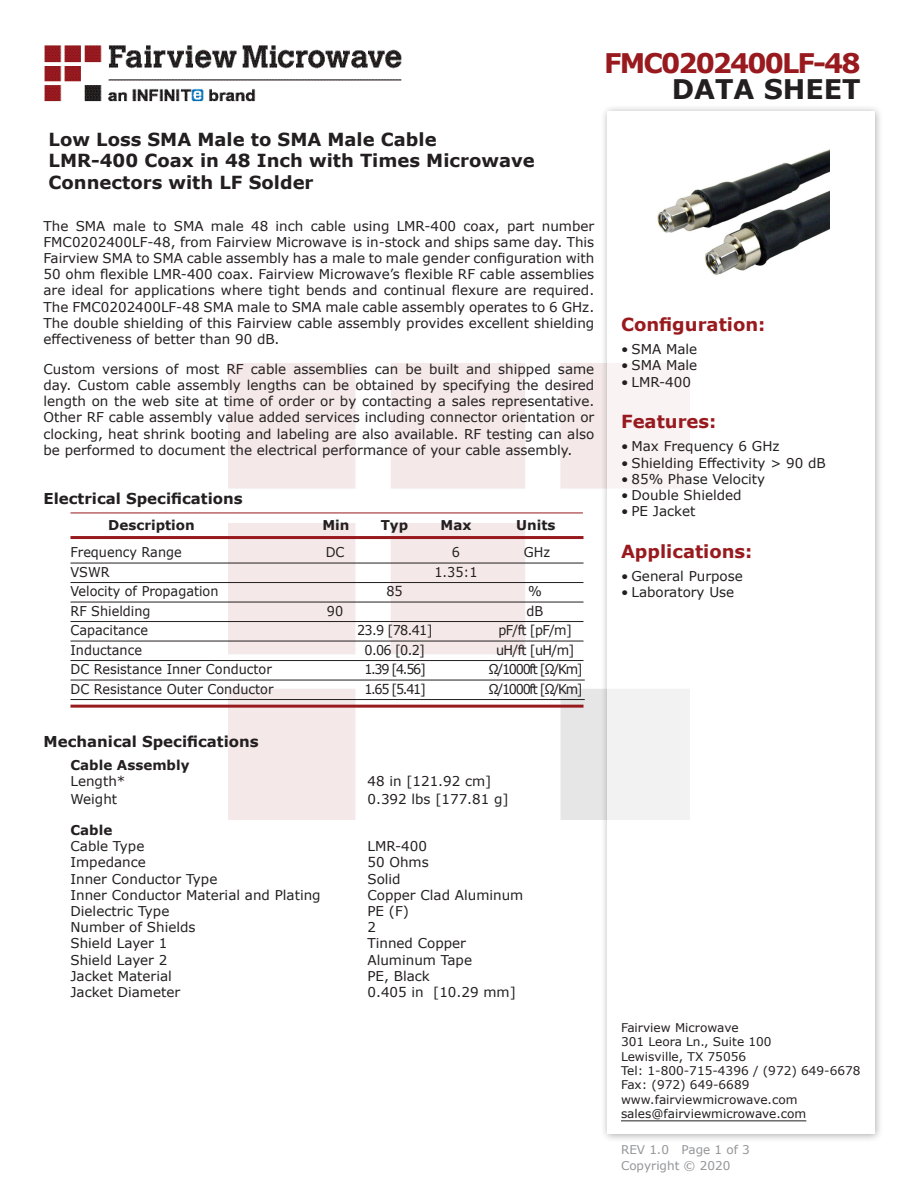
<style>
.page{position:relative;width:918px;height:1188px;background:#fff}
.page>*{position:absolute;margin:0;border:0;box-sizing:border-box;transform-origin:0 0}
.FM{font:700 27px "Verdana";letter-spacing:-.07em;color:#981a1e}
.t1{font:700 27px "Verdana";color:#231f20}
.Web_Description_Para{font:700 18px/21.6px "Verdana";color:#231f20}
.Head1{font:700 18px "Verdana";color:#981a1e}
.Applications_Header{font:700 18px "Verdana";color:#981a1e}
.Head1-2{font:700 15px "Verdana";color:#231f20}
.MarketingDescription{font:13.5px/16.2px "Verdana";color:#231f20;text-align:justify}
.Specs_Para{font:13.5px "Verdana";color:#231f20}
.Table-Body{font:13.5px "Verdana";color:#231f20;scale:.95 1}
.Table-Body-2{font:13.5px "Verdana";letter-spacing:-.1em;color:#231f20;scale:.95 1}
.Table-Header{font:700 13.5px "Verdana";color:#231f20}
.Head3{font:700 13.5px "Verdana";color:#231f20}
.FM_Info{font:12px "Verdana";color:#231f20}
.REV_Info{font:12px "Verdana";color:#939598}
</style>
<div class="page">
<img style="left:44px;top:45px;width:358px;height:57px">
<div style="left:600px;top:104px;width:284px;height:1039px;background:#231f20;opacity:.75"></div>
<div style="left:608px;top:111px;width:267px;height:1023px;background:#fff"></div>
<hr style="left:70px;top:513px;width:513px;height:1px;background:#981a1e">
<hr style="left:70px;top:536px;width:514px;height:3px;background:#981a1e">
<hr style="left:70px;top:563px;width:514px;height:1px;background:#231f20">
<hr style="left:70px;top:582px;width:514px;height:1px;background:#231f20">
<hr style="left:70px;top:602px;width:514px;height:1px;background:#231f20">
<hr style="left:70px;top:621px;width:514px;height:1px;background:#231f20">
<hr style="left:70px;top:641px;width:514px;height:1px;background:#231f20">
<hr style="left:70px;top:660px;width:514px;height:1px;background:#231f20">
<hr style="left:70px;top:680px;width:515px;height:1px;background:#231f20">
<hr style="left:70px;top:699px;width:515px;height:1px;background:#231f20">
<hr style="left:70px;top:705px;width:514px;height:3px;background:#981a1e">
<hr style="left:621px;top:1120px;width:185px;height:1px;background:#231f20">
<img style="left:657px;top:149px;width:173px;height:127px">
<p class="FM" style="left:604px;top:44px;width:258px">FMC0202400LF-48</p>
<p class="t1" style="left:672px;top:70px;width:191px">DATA SHEET</p>
<p class="Web_Description_Para" style="left:49px;top:128px;width:488px">Low Loss SMA Male to SMA Male Cable<br>LMR-400 Coax in 48 Inch with Times Microwave<br>Connectors with LF Solder</p>
<p class="MarketingDescription" style="left:44px;top:217px;width:552px">The SMA male to SMA male 48 inch cable using LMR-400 coax, part number FMC0202400LF-48, from Fairview Microwave is in-stock and ships same day. This Fairview SMA to SMA cable assembly has a male to male gender configuration with 50 ohm flexible LMR-400 coax. Fairview Microwave’s flexible RF cable assemblies are ideal for applications where tight bends and continual flexure are required.<br>The FMC0202400LF-48 SMA male to SMA male cable assembly operates to 6 GHz.<br>The double shielding of this Fairview cable assembly provides excellent shielding effectiveness of better than 90 dB.</p>
<p class="MarketingDescription" style="left:44px;top:361px;width:552px">Custom versions of most RF cable assemblies can be built and shipped same day. Custom cable assembly lengths can be obtained by specifying the desired length on the web site at time of order or by contacting a sales representative.<br>Other RF cable assembly value added services including connector orientation or clocking, heat shrink booting and labeling are also available. RF testing can also be performed to document the electrical performance of your cable assembly.</p>
<p class="Head1-2" style="left:44px;top:488px;width:201px">Electrical Specifications</p>
<p class="Table-Header" style="left:108px;top:516px;width:88px">Description</p>
<p class="Table-Header" style="left:322px;top:516px;width:29px">Min</p>
<p class="Table-Header" style="left:381px;top:516px;width:29px">Typ</p>
<p class="Table-Header" style="left:441px;top:516px;width:32px">Max</p>
<p class="Table-Header" style="left:516px;top:516px;width:41px">Units</p>
<p class="Table-Body" style="left:70px;top:543px;width:119px">Frequency Range</p>
<p class="Table-Body" style="left:326px;top:543px;width:21px">DC</p>
<p class="Table-Body" style="left:452px;top:543px;width:10px">6</p>
<p class="Table-Body" style="left:524px;top:543px;width:29px">GHz</p>
<p class="Table-Body" style="left:70px;top:562px;width:43px">VSWR</p>
<p class="Table-Body" style="left:434px;top:562px;width:47px">1.35:1</p>
<p class="Table-Body" style="left:70px;top:582px;width:157px">Velocity of Propagation</p>
<p class="Table-Body" style="left:386px;top:582px;width:19px">85</p>
<p class="Table-Body" style="left:528px;top:582px;width:16px">%</p>
<p class="Table-Body" style="left:70px;top:601px;width:86px">RF Shielding</p>
<p class="Table-Body" style="left:327px;top:601px;width:19px">90</p>
<p class="Table-Body" style="left:527px;top:601px;width:19px">dB</p>
<p class="Table-Body" style="left:70px;top:621px;width:83px">Capacitance</p>
<p class="Table-Body" style="left:357px;top:621px;width:81px">23.9 [78.41]</p>
<p class="Table-Body" style="left:498px;top:621px;width:79px">pF/ft [pF/m]</p>
<p class="Table-Body" style="left:70px;top:640px;width:77px">Inductance</p>
<p class="Table-Body" style="left:365px;top:640px;width:65px">0.06 [0.2]</p>
<p class="Table-Body" style="left:496px;top:640px;width:84px">uH/ft [uH/m]</p>
<p class="Table-Body" style="left:70px;top:660px;width:213px">DC Resistance Inner Conductor</p>
<p class="Table-Body" style="left:364px;top:660px;width:66px">1.39 [4.56]</p>
<p class="Table-Body-2" style="left:488px;top:660px;width:101px">Ω/1000ft [Ω/Km]</p>
<p class="Table-Body" style="left:70px;top:679px;width:215px">DC Resistance Outer Conductor</p>
<p class="Table-Body" style="left:364px;top:679px;width:66px">1.65 [5.41]</p>
<p class="Table-Body-2" style="left:488px;top:679px;width:101px">Ω/1000ft [Ω/Km]</p>
<p class="Head1-2" style="left:44px;top:731px;width:217px">Mechanical Specifications</p>
<p class="Head3" style="left:70px;top:755px;width:121px">Cable Assembly</p>
<p class="Specs_Para" style="left:70px;top:772px;width:56px">Length*</p>
<p class="Specs_Para" style="left:368px;top:772px;width:125px">48 in [121.92 cm]</p>
<p class="Specs_Para" style="left:70px;top:790px;width:48px">Weight</p>
<p class="Specs_Para" style="left:368px;top:790px;width:143px">0.392 lbs [177.81 g]</p>
<p class="Head3" style="left:70px;top:821px;width:43px">Cable</p>
<p class="Specs_Para" style="left:70px;top:837px;width:75px">Cable Type</p>
<p class="Specs_Para" style="left:368px;top:837px;width:61px">LMR-400</p>
<p class="Specs_Para" style="left:70px;top:853px;width:77px">Impedance</p>
<p class="Specs_Para" style="left:368px;top:853px;width:63px">50 Ohms</p>
<p class="Specs_Para" style="left:70px;top:869px;width:148px">Inner Conductor Type</p>
<p class="Specs_Para" style="left:368px;top:869px;width:35px">Solid</p>
<p class="Specs_Para" style="left:70px;top:886px;width:252px">Inner Conductor Material and Plating</p>
<p class="Specs_Para" style="left:368px;top:886px;width:157px">Copper Clad Aluminum</p>
<p class="Specs_Para" style="left:70px;top:902px;width:100px">Dielectric Type</p>
<p class="Specs_Para" style="left:368px;top:902px;width:43px">PE (F)</p>
<p class="Specs_Para" style="left:70px;top:918px;width:127px">Number of Shields</p>
<p class="Specs_Para" style="left:368px;top:918px;width:10px">2</p>
<p class="Specs_Para" style="left:70px;top:934px;width:98px">Shield Layer 1</p>
<p class="Specs_Para" style="left:368px;top:934px;width:100px">Tinned Copper</p>
<p class="Specs_Para" style="left:70px;top:950px;width:98px">Shield Layer 2</p>
<p class="Specs_Para" style="left:368px;top:950px;width:106px">Aluminum Tape</p>
<p class="Specs_Para" style="left:70px;top:967px;width:103px">Jacket Material</p>
<p class="Specs_Para" style="left:368px;top:967px;width:64px">PE, Black</p>
<p class="Specs_Para" style="left:70px;top:983px;width:111px">Jacket Diameter</p>
<p class="Specs_Para" style="left:368px;top:983px;width:150px">0.405 in [10.29 mm]</p>
<p class="Head1" style="left:621px;top:312px;width:146px">Configuration:</p>
<p class="MarketingDescription" style="left:621px;top:341px;width:78px">• SMA Male</p>
<p class="MarketingDescription" style="left:621px;top:357px;width:78px">• SMA Male</p>
<p class="MarketingDescription" style="left:621px;top:373px;width:72px">• LMR-400</p>
<p class="Head1" style="left:621px;top:409px;width:97px">Features:</p>
<p class="MarketingDescription" style="left:621px;top:438px;width:160px">• Max Frequency 6 GHz</p>
<p class="MarketingDescription" style="left:621px;top:454px;width:206px">• Shielding Effectivity &gt; 90 dB</p>
<p class="MarketingDescription" style="left:621px;top:471px;width:146px">• 85% Phase Velocity</p>
<p class="MarketingDescription" style="left:621px;top:487px;width:122px">• Double Shielded</p>
<p class="MarketingDescription" style="left:621px;top:503px;width:76px">• PE Jacket</p>
<p class="Applications_Header" style="left:621px;top:539px;width:133px">Applications:</p>
<p class="MarketingDescription" style="left:621px;top:568px;width:123px">• General Purpose</p>
<p class="MarketingDescription" style="left:621px;top:584px;width:115px">• Laboratory Use</p>
<p class="FM_Info" style="left:621px;top:1019px;width:119px">Fairview Microwave</p>
<p class="FM_Info" style="left:621px;top:1034px;width:152px">301 Leora Ln., Suite 100</p>
<p class="FM_Info" style="left:621px;top:1048px;width:127px">Lewisville, TX 75056</p>
<p class="FM_Info" style="left:621px;top:1062px;width:241px">Tel: 1-800-715-4396 / (972) 649-6678</p>
<p class="FM_Info" style="left:621px;top:1077px;width:130px">Fax: (972) 649-6689</p>
<p class="FM_Info" style="left:621px;top:1091px;width:178px">www.fairviewmicrowave.com</p>
<p class="FM_Info" style="left:621px;top:1106px;width:187px">sales@fairviewmicrowave.com</p>
<p class="REV_Info" style="left:621px;top:1141px;width:130px">REV 1.0 Page 1 of 3</p>
<p class="REV_Info" style="left:621px;top:1157px;width:111px">Copyright © 2020</p>
</div>
